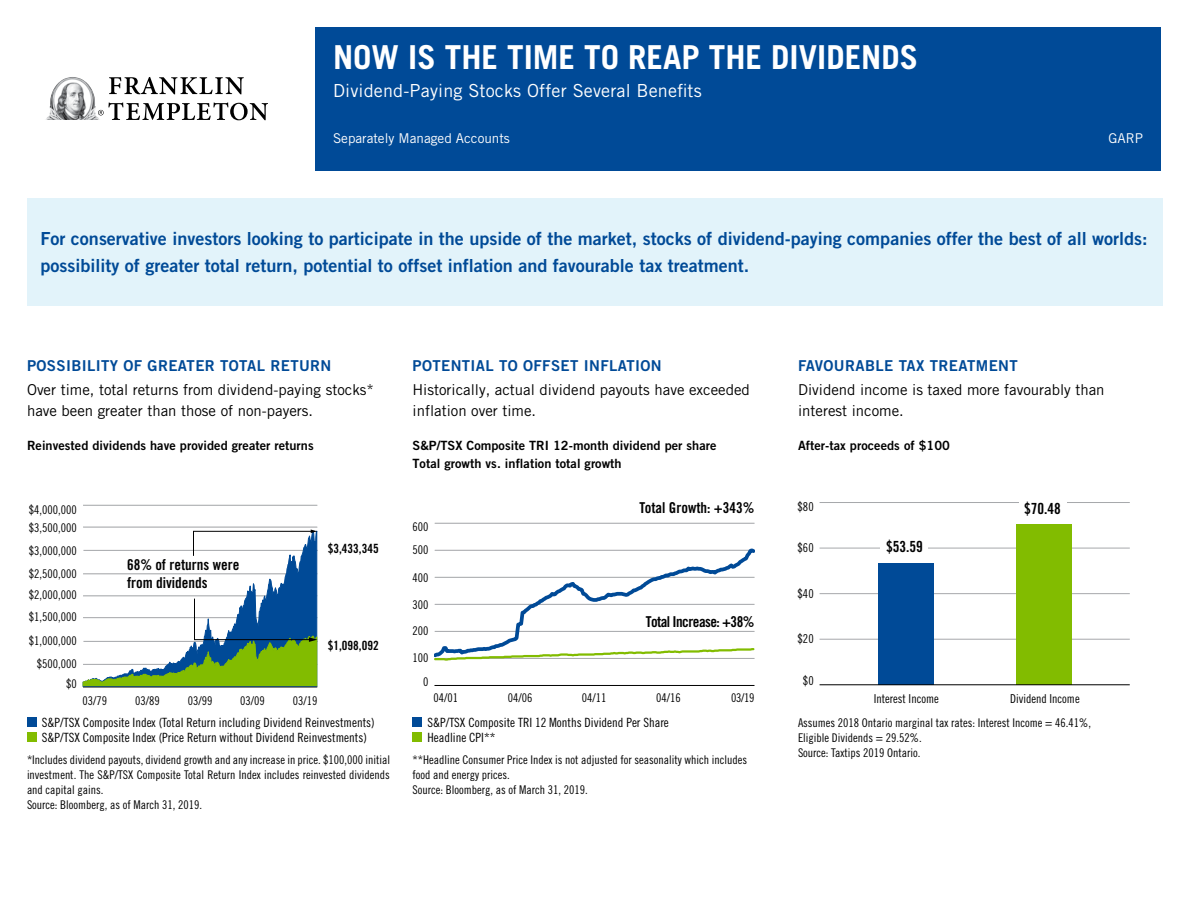
<style>
.page{position:relative;width:1188px;height:918px;background:#fff}
.page>*{position:absolute;margin:0;border:0;box-sizing:border-box;transform-origin:0 0}
.t1{font:700 33px "Trade Gothic LT Std";color:#fff}
.t2{font:18px/27px "Trade Gothic LT Std Bd 2";color:#004a97}
.t3{font:18px "Trade Gothic LT Std";letter-spacing:.01em;color:#fff}
.t4{font:15.3px "Trade Gothic LT Std Bd Cn 20";color:#000}
.t5{font:15px/21px "Trade Gothic LT Std";color:#000}
.t6{font:15px "Trade Gothic LT Std Bd 2";letter-spacing:.025em;color:#004a97}
.t7{font:15px/18px "Trade Gothic LT Std Bd Cn 20";color:#000}
.t8{font:15px "Trade Gothic LT Std Bd Cn 20";letter-spacing:-.035em;color:#000}
.t9{font:13.5px "Trade Gothic LT Std";color:#fff}
.t10{font:12.75px/15px "Trade Gothic LT Std Cn 18";color:#000}
.t11{font:12.75px/18px "Trade Gothic LT Std Bd 2";letter-spacing:.005em;color:#000}
.t12{font:12.75px "Trade Gothic LT Std Bd Cn 20";color:#000}
.t13{font:12.3px "Trade Gothic LT Std Cn 18";color:#000}
.t14{font:12px/15px "Trade Gothic LT Std Cn 18";color:#000}
</style>
<div class="page">
<svg style="left:109px;top:77px;width:135px;height:17px"></svg>
<svg style="left:101px;top:102px;width:167px;height:18px"></svg>
<img style="left:46px;top:77px;width:55px;height:43px">
<div style="left:315px;top:27px;width:846px;height:144px;background:#004a97"></div>
<div style="left:27px;top:198px;width:1135px;height:108px;background:#e2f3fa"></div>
<hr style="left:83px;top:505px;width:234px;height:1px;background:#a7a9ac">
<hr style="left:83px;top:527px;width:234px;height:1px;background:#a7a9ac">
<hr style="left:84px;top:641px;width:234px;height:1px;background:#a7a9ac">
<hr style="left:84px;top:550px;width:234px;height:1px;background:#a7a9ac">
<hr style="left:83px;top:687px;width:234px;height:1px;background:#000">
<svg style="left:83px;top:529px;width:234px;height:158px"></svg>
<hr style="left:435px;top:523px;width:319px;height:1px;background:#a7a9ac">
<hr style="left:434px;top:685px;width:320px;height:1px;background:#000">
<svg style="left:434px;top:548px;width:320px;height:113px"></svg>
<hr style="left:820px;top:639px;width:310px;height:1px;background:#a7a9ac">
<hr style="left:820px;top:593px;width:310px;height:1px;background:#a7a9ac">
<hr style="left:820px;top:548px;width:310px;height:1px;background:#a7a9ac">
<hr style="left:820px;top:502px;width:310px;height:1px;background:#a7a9ac">
<div style="left:1016px;top:524px;width:55px;height:160px;background:#82bc00"></div>
<div style="left:878px;top:563px;width:55px;height:121px;background:#004a97"></div>
<hr style="left:820px;top:684px;width:310px;height:1px;background:#000">
<div style="left:881px;top:531px;width:47px;height:30px;background:#fff"></div>
<div style="left:1019px;top:493px;width:47px;height:30px;background:#fff"></div>
<div style="left:27px;top:717px;width:9px;height:10px;background:#004a97"></div>
<div style="left:27px;top:732px;width:9px;height:10px;background:#82bc00"></div>
<div style="left:412px;top:717px;width:10px;height:10px;background:#004a97"></div>
<div style="left:412px;top:732px;width:10px;height:10px;background:#82bc00"></div>
<h1 class="t1" style="left:333px;top:37px;width:587px">NOW IS THE TIME TO REAP THE DIVIDENDS</h1>
<h2 class="t3" style="left:333px;top:80px;width:370px">Dividend-Paying Stocks Offer Several Benefits</h2>
<p class="t9" style="left:333px;top:130px;width:178px">Separately Managed Accounts</p>
<p class="t9" style="left:1108px;top:130px;width:36px">GARP</p>
<p class="t2" style="left:40px;top:225px;width:1109px">For conservative investors looking to participate in the upside of the market, stocks of dividend-paying companies offer the best of all worlds: possibility of greater total return, potential to offset inflation and favourable tax treatment.</p>
<p class="t6" style="left:27px;top:356px;width:306px">POSSIBILITY OF GREATER TOTAL RETURN</p>
<p class="t5" style="left:27px;top:379px;width:348px">Over time, total returns from dividend-paying stocks* have been greater than those of non-payers.</p>
<p class="t11" style="left:27px;top:437px;width:288px">Reinvested dividends have provided greater returns</p>
<p class="t14" style="left:29px;top:500px;width:49px;line-height:18.5px">$4,000,000 $3,500,000</p>
<p class="t14" style="left:29px;top:566px;width:49px">$2,500,000</p>
<p class="t14" style="left:29px;top:609px;width:49px">$1,500,000</p>
<p class="t14" style="left:37px;top:654px;width:41px;line-height:19.5px;text-align:right">$500,000 $0</p>
<p class="t14" style="left:29px;top:543px;width:49px">$3,000,000</p>
<p class="t14" style="left:29px;top:587px;width:49px">$2,000,000</p>
<p class="t14" style="left:29px;top:633px;width:49px">$1,000,000</p>
<p class="t7" style="left:127px;top:556px;width:114px">68% of returns were from dividends</p>
<p class="t14" style="left:83px;top:693px;width:26px">03/79</p>
<p class="t14" style="left:135px;top:693px;width:26px">03/89</p>
<p class="t14" style="left:188px;top:693px;width:26px">03/99</p>
<p class="t14" style="left:240px;top:693px;width:26px">03/09</p>
<p class="t14" style="left:293px;top:693px;width:26px">03/19</p>
<p class="t12" style="left:328px;top:541px;width:52px">$3,433,345</p>
<p class="t12" style="left:328px;top:638px;width:52px">$1,098,092</p>
<p class="t10" style="left:42px;top:714px;width:334px">S&amp;P/TSX Composite Index (Total Return including Dividend Reinvestments)<br>S&amp;P/TSX Composite Index (Price Return without Dividend Reinvestments)</p>
<p class="t14" style="left:27px;top:752px;width:365px">*Includes dividend payouts, dividend growth and any increase in price. $100,000 initial investment. The S&amp;P/TSX Composite Total Return Index includes reinvested dividends and capital gains.<br>Source: Bloomberg, as of March 31, 2019.</p>
<p class="t6" style="left:412px;top:356px;width:251px">POTENTIAL TO OFFSET INFLATION</p>
<p class="t5" style="left:412px;top:379px;width:339px">Historically, actual dividend payouts have exceeded inflation over time.</p>
<p class="t11" style="left:412px;top:437px;width:306px">S&amp;P/TSX Composite TRI 12-month dividend per share<br>Total growth vs. inflation total growth</p>
<p class="t14" style="left:412px;top:516px;width:17px;line-height:22.8px">600<br>500</p>
<p class="t14" style="left:412px;top:570px;width:17px">400</p>
<p class="t14" style="left:412px;top:591px;width:17px;line-height:25.8px">300<br>200</p>
<p class="t14" style="left:412px;top:645px;width:17px;line-height:24.3px;text-align:right">100<br>0</p>
<p class="t7" style="left:639px;top:499px;width:117px">Total Growth: +343%</p>
<p class="t8" style="left:646px;top:613px;width:110px">Total Increase: +38%</p>
<p class="t14" style="left:434px;top:691px;width:26px">04/01</p>
<p class="t14" style="left:508px;top:691px;width:26px">04/06</p>
<p class="t14" style="left:582px;top:691px;width:26px">04/11</p>
<p class="t14" style="left:656px;top:691px;width:26px">04/16</p>
<p class="t14" style="left:731px;top:691px;width:25px">03/19</p>
<p class="t10" style="left:427px;top:714px;width:243px">S&amp;P/TSX Composite TRI 12 Months Dividend Per Share<br>Headline CPI**</p>
<p class="t14" style="left:412px;top:752px;width:336px">**Headline Consumer Price Index is not adjusted for seasonality which includes food and energy prices.<br>Source: Bloomberg, as of March 31, 2019.</p>
<p class="t6" style="left:798px;top:356px;width:221px">FAVOURABLE TAX TREATMENT</p>
<p class="t5" style="left:798px;top:379px;width:308px">Dividend income is taxed more favourably than interest income.</p>
<p class="t11" style="left:798px;top:437px;width:154px">After-tax proceeds of $100</p>
<p class="t13" style="left:798px;top:499px;width:18px">$80</p>
<p class="t13" style="left:798px;top:541px;width:18px">$60</p>
<p class="t13" style="left:798px;top:586px;width:18px">$40</p>
<p class="t13" style="left:798px;top:631px;width:18px">$20</p>
<p class="t13" style="left:803px;top:674px;width:12px">$0</p>
<p class="t4" style="left:886px;top:537px;width:38px">$53.59</p>
<p class="t4" style="left:1024px;top:499px;width:38px">$70.48</p>
<p class="t13" style="left:874px;top:691px;width:67px">Interest Income</p>
<p class="t13" style="left:1010px;top:691px;width:71px">Dividend Income</p>
<p class="t14" style="left:798px;top:715px;width:295px">Assumes 2018 Ontario marginal tax rates: Interest Income = 46.41%,<br>Eligible Dividends = 29.52%.<br>Source: Taxtips 2019 Ontario.</p>
</div>
